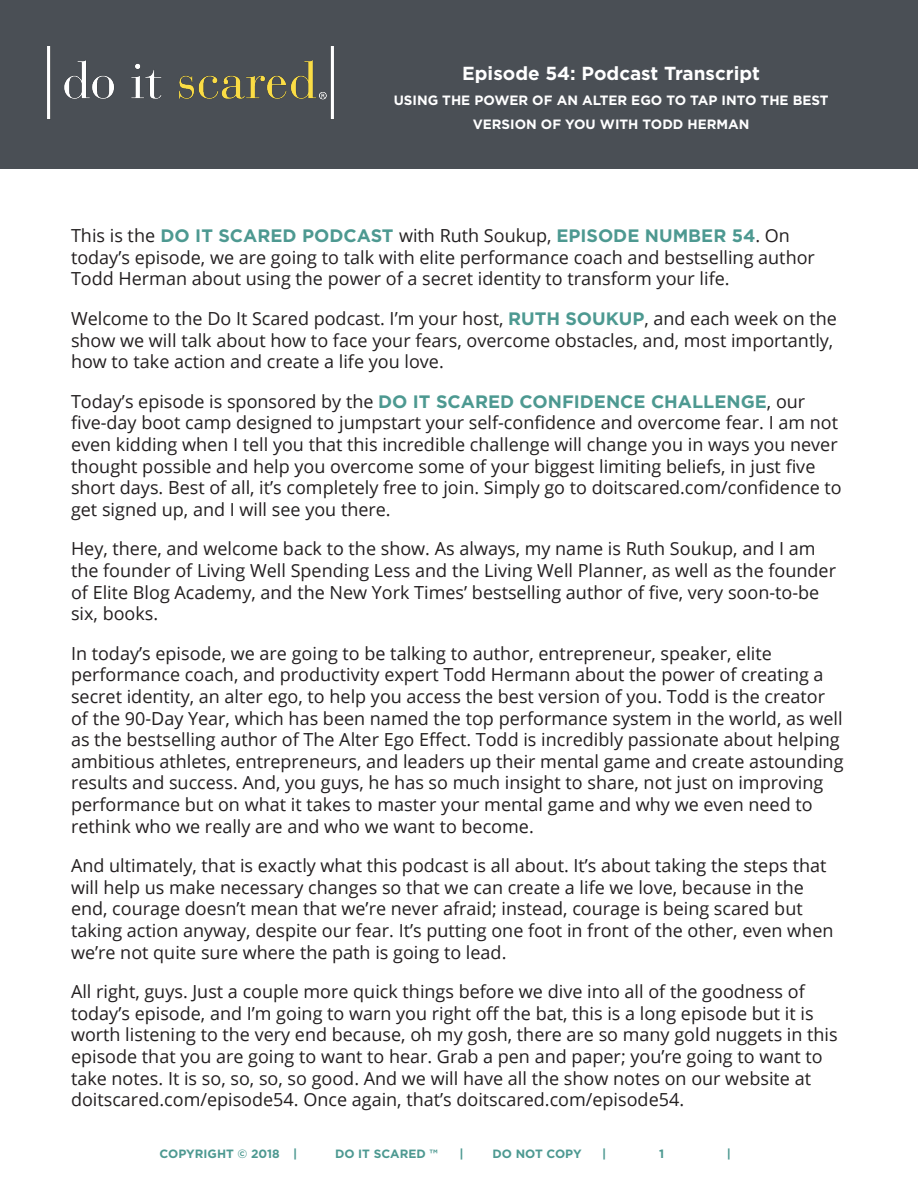
<style>
.page{position:relative;width:918px;height:1188px;background:#fff}
.page>*{position:absolute;margin:0;border:0;box-sizing:border-box;transform-origin:0 0}
.t1{font:700 18.9px "Gotham";color:#fff}
.t2{font:18px/21.6px "Open Sans";color:#231f20}
.t3{font:700 13.5px/24.3px "Gotham";color:#fff;text-align:center}
.t4{font:700 12px "Gotham";color:#4d9991}
.s1{font-family:"Gotham";font-weight:700;color:#4d9991}
</style>
<div class="page">
<div style="left:0;top:0;width:918px;height:168px;background:#4a4f55"></div>
<img style="left:47px;top:46px;width:287px;height:73px">
<p class="t1" style="left:462px;top:61px;width:299px">Episode 54: Podcast Transcript</p>
<p class="t3" style="left:394px;top:88px;width:436px">USING THE POWER OF AN ALTER EGO TO TAP INTO THE BEST<br>VERSION OF YOU WITH TODD HERMAN</p>
<p class="t2" style="left:71px;top:224px;width:745px">This is the <span class="s1">DO IT SCARED PODCAST</span> with Ruth Soukup, <span class="s1">EPISODE NUMBER 54</span>. On today’s episode, we are going to talk with elite performance coach and bestselling author<br>Todd Herman about using the power of a secret identity to transform your life.</p>
<p class="t2" style="left:71px;top:307px;width:768px">Welcome to the Do It Scared podcast. I’m your host, <span class="s1">RUTH SOUKUP</span>, and each week on the show we will talk about how to face your fears, overcome obstacles, and, most importantly, how to take action and create a life you love.</p>
<p class="t2" style="left:71px;top:390px;width:772px">Today’s episode is sponsored by the <span class="s1">DO IT SCARED CONFIDENCE CHALLENGE</span>, our five-day boot camp designed to jumpstart your self-confidence and overcome fear. I am not even kidding when I tell you that this incredible challenge will change you in ways you never thought possible and help you overcome some of your biggest limiting beliefs, in just five short days. Best of all, it’s completely free to join. Simply go to doitscared.com/confidence to get signed up, and I will see you there.</p>
<p class="t2" style="left:71px;top:538px;width:767px">Hey, there, and welcome back to the show. As always, my name is Ruth Soukup, and I am the founder of Living Well Spending Less and the Living Well Planner, as well as the founder of Elite Blog Academy, and the New York Times’ bestselling author of five, very soon-to-be six, books.</p>
<p class="t2" style="left:71px;top:642px;width:774px">In today’s episode, we are going to be talking to author, entrepreneur, speaker, elite performance coach, and productivity expert Todd Hermann about the power of creating a secret identity, an alter ego, to help you access the best version of you. Todd is the creator of the 90-Day Year, which has been named the top performance system in the world, as well as the bestselling author of The Alter Ego Effect. Todd is incredibly passionate about helping ambitious athletes, entrepreneurs, and leaders up their mental game and create astounding results and success. And, you guys, he has so much insight to share, not just on improving performance but on what it takes to master your mental game and why we even need to rethink who we really are and who we want to become.</p>
<p class="t2" style="left:71px;top:854px;width:764px">And ultimately, that is exactly what this podcast is all about. It’s about taking the steps that will help us make necessary changes so that we can create a life we love, because in the end, courage doesn’t mean that we’re never afraid; instead, courage is being scared but taking action anyway, despite our fear. It’s putting one foot in front of the other, even when we’re not quite sure where the path is going to lead.</p>
<p class="t2" style="left:71px;top:980px;width:768px">All right, guys. Just a couple more quick things before we dive into all of the goodness of today’s episode, and I’m going to warn you right off the bat, this is a long episode but it is worth listening to the very end because, oh my gosh, there are so many gold nuggets in this episode that you are going to want to hear. Grab a pen and paper; you’re going to want to take notes. It is so, so, so, so good. And we will have all the show notes on our website at doitscared.com/episode54. Once again, that’s doitscared.com/episode54.</p>
<p class="t4" style="left:160px;top:1146px;width:139px">COPYRIGHT © 2018 |</p>
<p class="t4" style="left:335px;top:1146px;width:104px">DO IT SCARED ™</p>
<p class="t4" style="left:460px;top:1146px;width:6px">|</p>
<p class="t4" style="left:493px;top:1146px;width:91px">DO NOT COPY</p>
<p class="t4" style="left:602px;top:1146px;width:6px">|</p>
<p class="t4" style="left:659px;top:1146px;width:7px">1</p>
<p class="t4" style="left:727px;top:1146px;width:6px">|</p>
</div>
